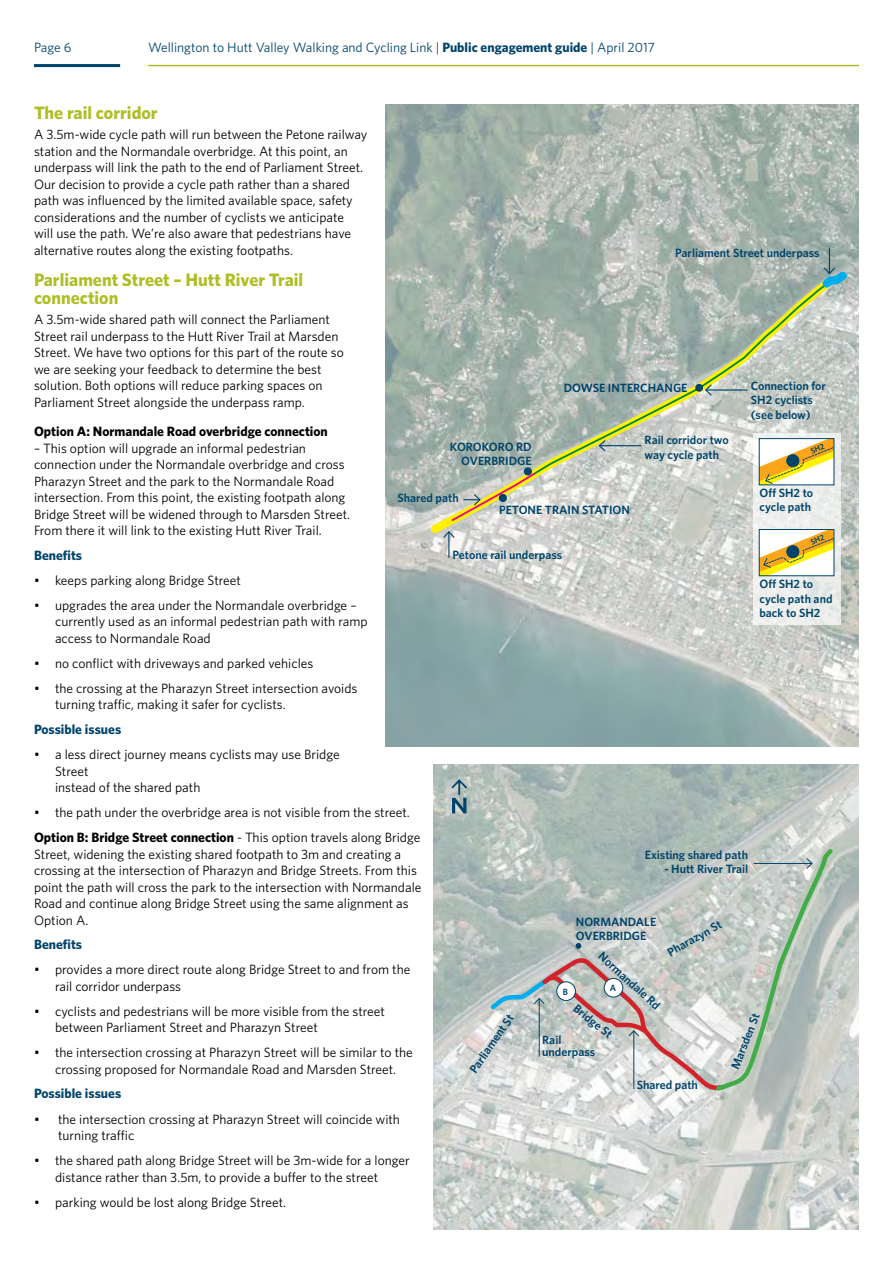
<style>
.page{position:relative;width:893px;height:1263px;background:#fff}
.page>*{position:absolute;margin:0;border:0;box-sizing:border-box;transform-origin:0 0}
.t1{font:700 18px/18px "Whitney";color:#afbe24}
.t2{font:13.5px/16.5px "Whitney";color:#000}
.t3{font:13.5px "Whitney";color:#00446a}
.t4{font:700 13.5px "Whitney";color:#00446a}
.t5{font:700 13.5px "Whitney";color:#000}
.t6{font:600 12px/14.4px "Whitney";color:#00446a}
.t7{font:600 9.15px "Whitney";color:#00446a}
.s1{font-weight:700}
</style>
<div class="page">
<hr style="left:34px;top:64px;width:86px;height:3px;background:#00446a">
<hr style="left:148px;top:65px;width:711px;height:1px;background:#afbe24">
<img style="left:434px;top:764px;width:425px;height:465px">
<svg style="left:487px;top:845px;width:350px;height:249px;background:#c1c7c2"></svg>
<div style="left:604px;top:978px;width:19px;height:19px;background:#fff;border-radius:50%"></div>
<div style="left:604px;top:978px;width:19px;height:19px;border:1px solid #00446a;border-radius:50%"></div>
<div style="left:557px;top:982px;width:18px;height:18px;background:#fff;border-radius:50%"></div>
<div style="left:556px;top:981px;width:20px;height:20px;border:1px solid #00446a;border-radius:50%"></div>
<svg style="left:450px;top:778px;width:19px;height:35px"></svg>
<img style="left:385px;top:104px;width:474px;height:412px">
<img style="left:385px;top:516px;width:474px;height:230px">
<svg style="left:427px;top:272px;width:411px;height:265px;background:#b7c0b9"></svg>
<svg style="left:532px;top:281px;width:297px;height:195px;background:#b7c1b2"></svg>
<div style="left:696px;top:384px;width:6px;height:7px;background:#00446a;border-radius:50%"></div>
<div style="left:696px;top:384px;width:7px;height:7px;border:1px solid #00446a;border-radius:50%"></div>
<svg style="left:815px;top:248px;width:39px;height:47px;background:#91b2ac"></svg>
<svg style="left:442px;top:530px;width:14px;height:28px"></svg>
<hr style="left:599px;top:445px;width:42px;height:1px;background:#00446a">
<svg style="left:598px;top:439px;width:9px;height:14px"></svg>
<hr style="left:706px;top:389px;width:42px;height:2px;background:#00446a">
<svg style="left:704px;top:383px;width:9px;height:14px"></svg>
<div style="left:524px;top:468px;width:7px;height:7px;background:#00446a;border-radius:50%"></div>
<div style="left:524px;top:468px;width:8px;height:7px;border:1px solid #00446a;border-radius:50%"></div>
<svg style="left:753px;top:433px;width:88px;height:192px;fill:#edeeec"></svg>
<div style="left:759px;top:438px;width:75px;height:47px;border:1px solid #00446a"></div>
<svg style="left:450px;top:471px;width:87px;height:52px;background:#ccc7ab"></svg>
<svg style="left:759px;top:439px;width:75px;height:46px"></svg>
<svg style="left:759px;top:529px;width:75px;height:47px"></svg>
<p class="t3" style="left:34px;top:39px;width:39px">Page 6</p>
<p class="t3" style="left:148px;top:39px;width:508px">Wellington to Hutt Valley Walking and Cycling Link | <span class="s1">Public engagement guide</span> | April 2017</p>
<h1 class="t1" style="left:34px;top:103px;width:125px">The rail corridor</h1>
<p class="t2" style="left:34px;top:126px;width:335px">A 3.5m-wide cycle path will run between the Petone railway station and the Normandale overbridge. At this point, an underpass will link the path to the end of Parliament Street.<br>Our decision to provide a cycle path rather than a shared path was influenced by the limited available space, safety considerations and the number of cyclists we anticipate<br>will use the path. We’re also aware that pedestrians have alternative routes along the existing footpaths.</p>
<h1 class="t1" style="left:34px;top:270px;width:271px">Parliament Street – Hutt River Trail connection</h1>
<p class="t2" style="left:34px;top:311px;width:311px">A 3.5m-wide shared path will connect the Parliament Street rail underpass to the Hutt River Trail at Marsden Street. We have two options for this part of the route so we are seeking your feedback to determine the best solution. Both options will reduce parking spaces on Parliament Street alongside the underpass ramp.</p>
<p class="t5" style="left:34px;top:422px;width:295px">Option A: Normandale Road overbridge connection</p>
<p class="t2" style="left:34px;top:439px;width:318px">– This option will upgrade an informal pedestrian connection under the Normandale overbridge and cross Pharazyn Street and the park to the Normandale Road intersection. From this point, the existing footpath along Bridge Street will be widened through to Marsden Street.<br>From there it will link to the existing Hutt River Trail.</p>
<p class="t4" style="left:34px;top:546px;width:50px">Benefits</p>
<p class="t2" style="left:34px;top:571px;width:208px">• keeps parking along Bridge Street</p>
<p class="t2" style="left:55px;top:596px;width:314px;text-indent:-21px">• upgrades the area under the Normandale overbridge – currently used as an informal pedestrian path with ramp access to Normandale Road</p>
<p class="t2" style="left:34px;top:654px;width:281px">• no conflict with driveways and parked vehicles</p>
<p class="t2" style="left:55px;top:679px;width:304px;text-indent:-21px">• the crossing at the Pharazyn Street intersection avoids turning traffic, making it safer for cyclists.</p>
<p class="t4" style="left:34px;top:720px;width:89px">Possible issues</p>
<p class="t2" style="left:55px;top:746px;width:286px;text-indent:-21px">• a less direct journey means cyclists may use Bridge<br>Street<br>instead of the shared path</p>
<p class="t2" style="left:34px;top:799px;width:388px;line-height:25px">• the path under the overbridge area is not visible from the street.<br><span class="s1">Option B: Bridge Street connection</span> - This option travels along Bridge</p>
<p class="t2" style="left:34px;top:845px;width:389px">Street, widening the existing shared footpath to 3m and creating a crossing at the intersection of Pharazyn and Bridge Streets. From this point the path will cross the park to the intersection with Normandale Road and continue along Bridge Street using the same alignment as Option A.</p>
<p class="t4" style="left:34px;top:935px;width:50px">Benefits</p>
<p class="t2" style="left:55px;top:961px;width:357px;text-indent:-21px">• provides a more direct route along Bridge Street to and from the rail corridor underpass</p>
<p class="t2" style="left:55px;top:1002px;width:331px;text-indent:-21px">• cyclists and pedestrians will be more visible from the street between Parliament Street and Pharazyn Street</p>
<p class="t2" style="left:34px;top:1044px;width:380px;text-align:center">• the intersection crossing at Pharazyn Street will be similar to the crossing proposed for Normandale Road and Marsden Street.</p>
<p class="t4" style="left:34px;top:1085px;width:89px">Possible issues</p>
<p class="t2" style="left:58px;top:1110px;width:343px;text-indent:-24px">• the intersection crossing at Pharazyn Street will coincide with turning traffic</p>
<p class="t2" style="left:55px;top:1152px;width:356px;text-indent:-21px">• the shared path along Bridge Street will be 3m-wide for a longer distance rather than 3.5m, to provide a buffer to the street</p>
<p class="t2" style="left:34px;top:1193px;width:254px">• parking would be lost along Bridge Street.</p>
<p class="t6" style="left:675px;top:245px;width:146px">Parliament Street underpass</p>
<p class="t6" style="left:751px;top:378px;width:77px">Connection for<br>SH2 cyclists (see below)</p>
<p class="t6" style="left:564px;top:380px;width:125px">DOWSE INTERCHANGE</p>
<p class="t6" style="left:645px;top:433px;width:86px">Rail corridor two way cycle path</p>
<p class="t6" style="left:450px;top:439px;width:83px;text-align:right">KOROKORO RD<br>OVERBRIDGE</p>
<p class="t6" style="left:759px;top:485px;width:55px">Off SH2 to cycle path</p>
<p class="t6" style="left:397px;top:490px;width:63px">Shared path</p>
<p class="t6" style="left:499px;top:502px;width:132px">PETONE TRAIN STATION</p>
<p class="t6" style="left:453px;top:548px;width:111px">Petone rail underpass</p>
<p class="t6" style="left:759px;top:577px;width:75px">Off SH2 to cycle path and back to SH2</p>
<p class="t6" style="left:645px;top:847px;width:105px">Existing shared path</p>
<p class="t6" style="left:664px;top:861px;width:85px">- Hutt River Trail</p>
<p class="t6" style="left:576px;top:914px;width:82px">NORMANDALE<br>OVERBRIDGE</p>
<p class="t6" style="left:665px;top:947px;width:62px;rotate:-30deg">Pharazyn St</p>
<p class="t6" style="left:605px;top:949px;width:80px;rotate:42deg">Normandale Rd</p>
<p class="t7" style="left:610px;top:982px;width:8px">A</p>
<p class="t7" style="left:563px;top:985px;width:7px">B</p>
<p class="t6" style="left:579px;top:1001px;width:48px;rotate:38deg">Bridge St</p>
<p class="t6" style="left:466px;top:1068px;width:70px;rotate:-56deg">Parliament St</p>
<p class="t6" style="left:727px;top:1065px;width:60px;rotate:-68deg">Marsden St</p>
<p class="t6" style="left:542px;top:1033px;width:55px;line-height:12px">Rail underpass</p>
<p class="t6" style="left:637px;top:1078px;width:63px">Shared path</p>
</div>
